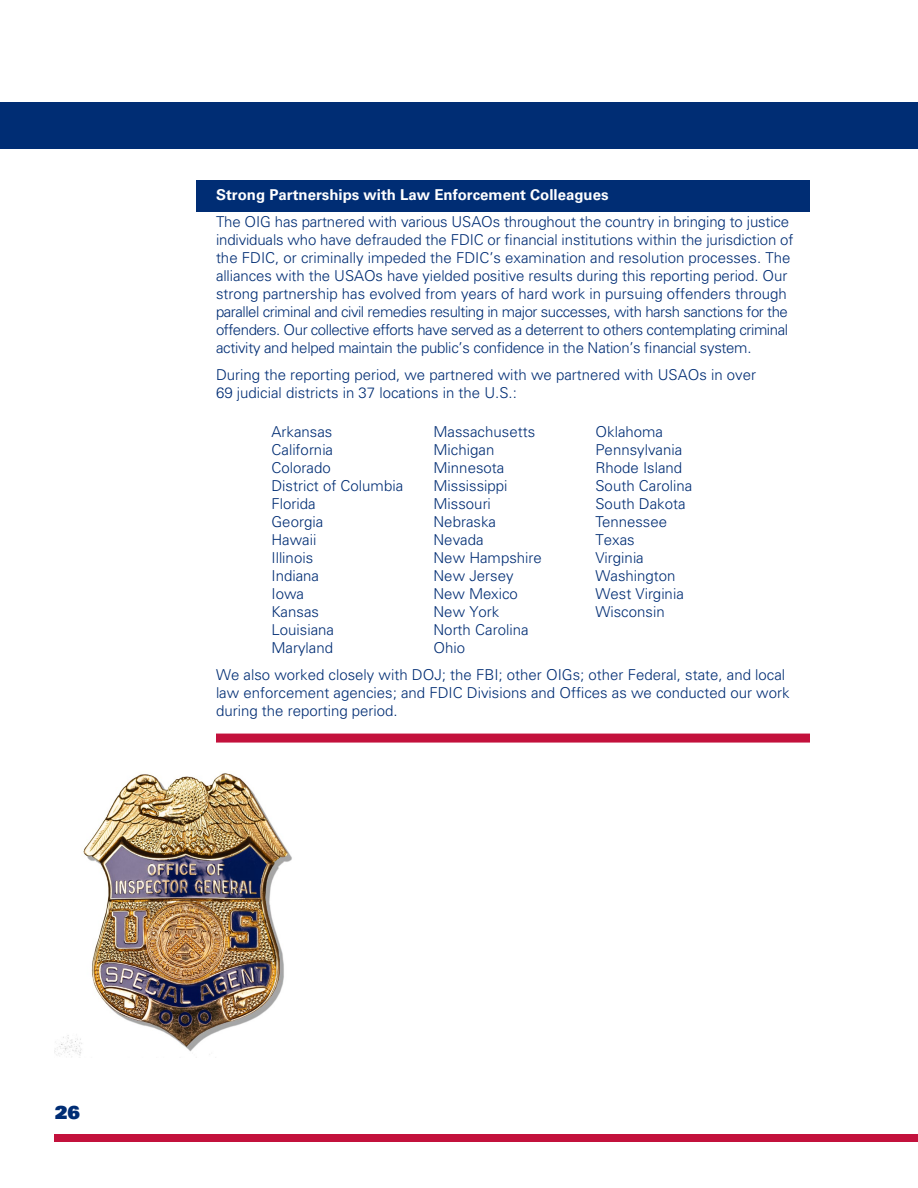
<style>
.page{position:relative;width:918px;height:1188px;background:#fff}
.page>*{position:absolute;margin:0;border:0;box-sizing:border-box;transform-origin:0 0}
.t1{font:18px "Univers LT Std X Black";color:#002d74}
.body_text{font:300 15px/18px "Univers LT Std";color:#002d74}
.body_text-2{font:700 15px "Univers LT Std";color:#fff}
</style>
<div class="page">
<div style="left:0;top:102px;width:918px;height:46px;background:#002d74"></div>
<div style="left:54px;top:1134px;width:864px;height:7px;background:#c3113c"></div>
<img style="left:54px;top:773px;width:238px;height:284px">
<div style="left:216px;top:734px;width:594px;height:9px;background:#c3113c"></div>
<div style="left:196px;top:180px;width:614px;height:32px;background:#002d74"></div>
<p class="body_text-2" style="left:216px;top:186px;width:394px">Strong Partnerships with Law Enforcement Colleagues</p>
<p class="body_text" style="left:216px;top:213px;width:579px">The OIG has partnered with various USAOs throughout the country in bringing to justice individuals who have defrauded the FDIC or financial institutions within the jurisdiction of the FDIC, or criminally impeded the FDIC’s examination and resolution processes. The alliances with the USAOs have yielded positive results during this reporting period. Our strong partnership has evolved from years of hard work in pursuing offenders through parallel criminal and civil remedies resulting in major successes, with harsh sanctions for the offenders. Our collective efforts have served as a deterrent to others contemplating criminal activity and helped maintain the public’s confidence in the Nation’s financial system.</p>
<p class="body_text" style="left:216px;top:366px;width:542px">During the reporting period, we partnered with we partnered with USAOs in over<br>69 judicial districts in 37 locations in the U.S.:</p>
<p class="body_text" style="left:272px;top:422px;width:62px">Arkansas</p>
<p class="body_text" style="left:272px;top:440px;width:63px">California</p>
<p class="body_text" style="left:272px;top:458px;width:61px">Colorado</p>
<p class="body_text" style="left:272px;top:476px;width:133px">District of Columbia</p>
<p class="body_text" style="left:272px;top:494px;width:46px">Florida</p>
<p class="body_text" style="left:272px;top:512px;width:53px">Georgia</p>
<p class="body_text" style="left:272px;top:530px;width:46px">Hawaii</p>
<p class="body_text" style="left:272px;top:548px;width:43px">Illinois</p>
<p class="body_text" style="left:272px;top:566px;width:49px">Indiana</p>
<p class="body_text" style="left:272px;top:584px;width:34px">Iowa</p>
<p class="body_text" style="left:272px;top:602px;width:49px">Kansas</p>
<p class="body_text" style="left:272px;top:620px;width:64px">Louisiana</p>
<p class="body_text" style="left:272px;top:638px;width:63px">Maryland</p>
<p class="body_text" style="left:434px;top:422px;width:103px">Massachusetts</p>
<p class="body_text" style="left:434px;top:440px;width:62px">Michigan</p>
<p class="body_text" style="left:434px;top:458px;width:72px">Minnesota</p>
<p class="body_text" style="left:434px;top:476px;width:76px">Mississippi</p>
<p class="body_text" style="left:434px;top:494px;width:59px">Missouri</p>
<p class="body_text" style="left:434px;top:512px;width:64px">Nebraska</p>
<p class="body_text" style="left:434px;top:530px;width:52px">Nevada</p>
<p class="body_text" style="left:434px;top:548px;width:110px">New Hampshire</p>
<p class="body_text" style="left:434px;top:566px;width:82px">New Jersey</p>
<p class="body_text" style="left:434px;top:584px;width:86px">New Mexico</p>
<p class="body_text" style="left:434px;top:602px;width:67px">New York</p>
<p class="body_text" style="left:434px;top:620px;width:97px">North Carolina</p>
<p class="body_text" style="left:434px;top:638px;width:33px">Ohio</p>
<p class="body_text" style="left:596px;top:422px;width:69px">Oklahoma</p>
<p class="body_text" style="left:596px;top:440px;width:88px">Pennsylvania</p>
<p class="body_text" style="left:596px;top:458px;width:88px">Rhode Island</p>
<p class="body_text" style="left:596px;top:476px;width:98px">South Carolina</p>
<p class="body_text" style="left:596px;top:494px;width:92px">South Dakota</p>
<p class="body_text" style="left:596px;top:512px;width:73px">Tennessee</p>
<p class="body_text" style="left:596px;top:530px;width:41px">Texas</p>
<p class="body_text" style="left:596px;top:548px;width:50px">Virginia</p>
<p class="body_text" style="left:596px;top:566px;width:82px">Washington</p>
<p class="body_text" style="left:596px;top:584px;width:90px">West Virginia</p>
<p class="body_text" style="left:596px;top:602px;width:71px">Wisconsin</p>
<p class="body_text" style="left:216px;top:665px;width:575px">We also worked closely with DOJ; the FBI; other OIGs; other Federal, state, and local law enforcement agencies; and FDIC Divisions and Offices as we conducted our work during the reporting period.</p>
<p class="t1" style="left:55px;top:1101px;width:27px">26</p>
</div>
